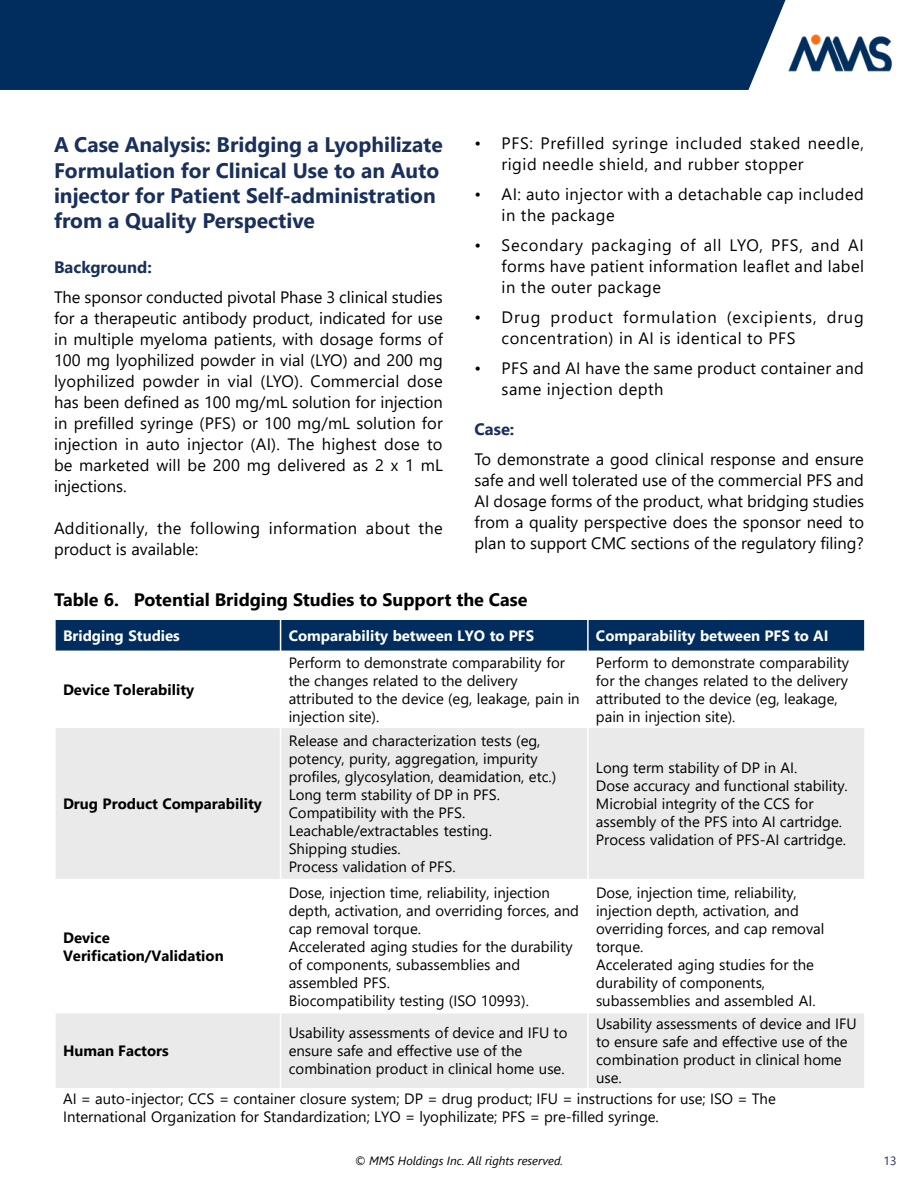
<style>
.page{position:relative;width:918px;height:1188px;background:#fff}
.page>*{position:absolute;margin:0;border:0;box-sizing:border-box;transform-origin:0 0}
.t1{font:700 21px/25.2px "Segoe UI";color:#1a305c}
.Table_Title{font:700 18px "Segoe UI";color:#000}
.Body{font:16.5px/21px "Segoe UI";letter-spacing:.025em;color:#000}
.Body-2{font:16.5px/21px "Segoe UI";letter-spacing:.05em;color:#000}
.Subtitle{font:700 16.5px "Segoe UI";color:#1a305c}
.t2{font:15px/18px "Segoe UI";color:#000}
.t3{font:700 15px/18px "Segoe UI";color:#000}
.t4{font:700 15px "Segoe UI";color:#fff}
.t5{font:italic 12px "Segoe UI";color:#000}
.t6{font:12px "Segoe UI";color:#1a305c}
</style>
<div class="page">
<div style="left:0;top:0;width:785px;height:90px;background:#002d5d"></div>
<img style="left:788px;top:34px;width:104px;height:38px">
<div style="left:55px;top:619px;width:226px;height:32px;background:#002d5d"></div>
<div style="left:281px;top:619px;width:307px;height:32px;background:#002d5d"></div>
<div style="left:588px;top:619px;width:277px;height:32px;background:#002d5d"></div>
<div style="left:55px;top:727px;width:226px;height:153px;background:#eaeaea"></div>
<div style="left:281px;top:727px;width:307px;height:153px;background:#eaeaea"></div>
<div style="left:588px;top:727px;width:277px;height:153px;background:#eaeaea"></div>
<div style="left:55px;top:1013px;width:226px;height:76px;background:#eaeaea"></div>
<div style="left:281px;top:1013px;width:307px;height:76px;background:#eaeaea"></div>
<div style="left:588px;top:1013px;width:277px;height:76px;background:#eaeaea"></div>
<hr style="left:280px;top:618px;width:1px;height:472px;background:#fff">
<hr style="left:587px;top:618px;width:2px;height:472px;background:#fff">
<hr style="left:54px;top:727px;width:812px;height:1px;background:#fff">
<hr style="left:54px;top:879px;width:812px;height:1px;background:#fff">
<hr style="left:54px;top:1088px;width:812px;height:2px;background:#fff">
<hr style="left:54px;top:618px;width:2px;height:510px;background:#fff">
<hr style="left:864px;top:618px;width:2px;height:510px;background:#fff">
<hr style="left:54px;top:618px;width:812px;height:2px;background:#fff">
<p class="Body" style="left:502px;top:131px;width:364px;text-indent:-27px">• PFS: Prefilled syringe included staked needle, rigid needle shield, and rubber stopper</p>
<p class="Body" style="left:502px;top:182px;width:364px;text-indent:-27px">• AI: auto injector with a detachable cap included in the package</p>
<p class="Body" style="left:502px;top:233px;width:364px;text-align:justify;text-indent:-27px">• Secondary packaging of all LYO, PFS, and AI forms have patient information leaflet and label in the outer package</p>
<p class="Body-2" style="left:502px;top:305px;width:364px;text-indent:-27px">• Drug product formulation (excipients, drug concentration) in AI is identical to PFS</p>
<p class="Body" style="left:502px;top:356px;width:364px;text-indent:-27px">• PFS and AI have the same product container and same injection depth</p>
<p class="Subtitle" style="left:475px;top:413px;width:41px">Case:</p>
<p class="Body" style="left:475px;top:447px;width:391px;text-align:justify">To demonstrate a good clinical response and ensure safe and well tolerated use of the commercial PFS and AI dosage forms of the product, what bridging studies from a quality perspective does the sponsor need to plan to support CMC sections of the regulatory filing?</p>
<p class="t1" style="left:54px;top:131px;width:390px">A Case Analysis: Bridging a Lyophilizate Formulation for Clinical Use to an Auto injector for Patient Self-administration from a Quality Perspective</p>
<p class="Subtitle" style="left:54px;top:252px;width:99px">Background:</p>
<p class="Body" style="left:54px;top:285px;width:390px;text-align:justify">The sponsor conducted pivotal Phase 3 clinical studies for a therapeutic antibody product, indicated for use in multiple myeloma patients, with dosage forms of 100 mg lyophilized powder in vial (LYO) and 200 mg lyophilized powder in vial (LYO). Commercial dose has been defined as 100 mg/mL solution for injection in prefilled syringe (PFS) or 100 mg/mL solution for injection in auto injector (AI). The highest dose to be marketed will be 200 mg delivered as 2 x 1 mL injections.</p>
<p class="Body" style="left:54px;top:516px;width:390px">Additionally, the following information about the product is available:</p>
<p class="Table_Title" style="left:54px;top:583px;width:475px">Table 6. Potential Bridging Studies to Support the Case</p>
<p class="t4" style="left:63px;top:621px;width:118px">Bridging Studies</p>
<p class="t4" style="left:289px;top:621px;width:247px">Comparability between LYO to PFS</p>
<p class="t4" style="left:596px;top:621px;width:234px">Comparability between PFS to AI</p>
<p class="t3" style="left:63px;top:679px;width:133px">Device Tolerability</p>
<p class="t2" style="left:289px;top:652px;width:293px">Perform to demonstrate comparability for the changes related to the delivery attributed to the device (eg, leakage, pain in injection site).</p>
<p class="t2" style="left:596px;top:652px;width:255px">Perform to demonstrate comparability for the changes related to the delivery attributed to the device (eg, leakage, pain in injection site).</p>
<p class="t3" style="left:63px;top:794px;width:200px">Drug Product Comparability</p>
<p class="t3" style="left:63px;top:927px;width:162px">Device<br>Verification/Validation</p>
<p class="t2" style="left:289px;top:730px;width:269px">Release and characterization tests (eg, potency, purity, aggregation, impurity profiles, glycosylation, deamidation, etc.)<br>Long term stability of DP in PFS.<br>Compatibility with the PFS.<br>Leachable/extractables testing.<br>Shipping studies.<br>Process validation of PFS.</p>
<p class="t2" style="left:596px;top:757px;width:252px">Long term stability of DP in AI.<br>Dose accuracy and functional stability.<br>Microbial integrity of the CCS for assembly of the PFS into AI cartridge.<br>Process validation of PFS-AI cartridge.</p>
<p class="t2" style="left:289px;top:882px;width:292px">Dose, injection time, reliability, injection depth, activation, and overriding forces, and cap removal torque.<br>Accelerated aging studies for the durability of components, subassemblies and assembled PFS.<br>Biocompatibility testing (ISO 10993).</p>
<p class="t2" style="left:596px;top:882px;width:230px">Dose, injection time, reliability, injection depth, activation, and overriding forces, and cap removal torque.<br>Accelerated aging studies for the durability of components, subassemblies and assembled AI.</p>
<p class="t2" style="left:289px;top:1023px;width:280px">Usability assessments of device and IFU to ensure safe and effective use of the combination product in clinical home use.</p>
<p class="t2" style="left:596px;top:1014px;width:262px">Usability assessments of device and IFU to ensure safe and effective use of the combination product in clinical home use.</p>
<p class="t2" style="left:63px;top:1089px;width:714px">AI = auto-injector; CCS = container closure system; DP = drug product; IFU = instructions for use; ISO = The<br>International Organization for Standardization; LYO = lyophilizate; PFS = pre-filled syringe.</p>
<p class="t3" style="left:63px;top:1041px;width:107px">Human Factors</p>
<p class="t5" style="left:355px;top:1150px;width:210px">© MMS Holdings Inc. All rights reserved.</p>
<p class="t6" style="left:884px;top:1150px;width:14px">13</p>
</div>
